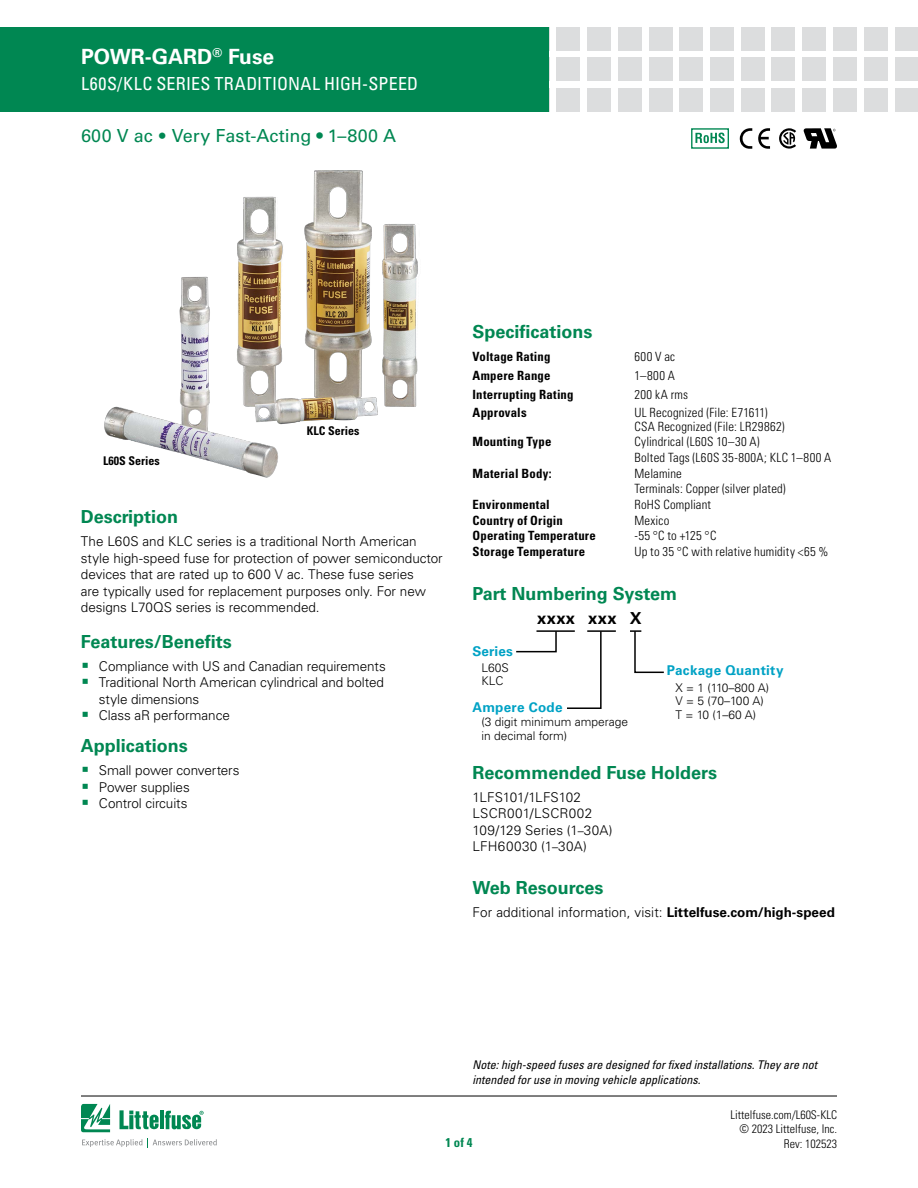
<style>
.page{position:relative;width:918px;height:1188px;background:#fff}
.page>*{position:absolute;margin:0;border:0;box-sizing:border-box;transform-origin:0 0}
.t1{font:700 21px "Univers LT Std";color:#fff}
.FACTS_HEAD{font:700 18px "Univers LT Std";color:#008752}
.t2{font:condensed 18px "Univers LT Std";letter-spacing:.02em;color:#fff}
.PROD_HEAD{font:18px "Univers LT Std";color:#008752}
.t3{font:700 16.5px "Univers LT Std";letter-spacing:.025em;color:#000}
.Body_1{font:300 13.5px/16.5px "Univers LT Std";letter-spacing:-.005em;color:#000}
.Recommended_Fuses_Text{font:300 13.5px/16.5px "Univers LT Std";letter-spacing:.015em;color:#000}
.BODY{font:300 13.5px "Univers LT Std";letter-spacing:.005em;color:#000}
.BODY-2{font:700 13.5px "Univers LT Std";letter-spacing:.02em;color:#00a2c5}
.Body_1-2{font:700 13.5px "Univers LT Std";letter-spacing:.005em;color:#00a2c5}
.Specifications__text{font:300 condensed 12.75px/13.5px "Univers LT Std";letter-spacing:.015em;color:#000}
.Specifications__text-2{font:700 condensed 12.75px "Univers LT Std";letter-spacing:.02em;color:#000}
.t4{font:700 condensed 12.75px "Univers LT Std";color:#008752}
.Recommended_Fuses_Text-2{font:italic condensed 12px/15px "Univers LT Std";color:#000}
.Part_Numbering_description{font:300 12px/13.5px "Univers LT Std";color:#000}
.t5{font:300 condensed 12px/14.4px "Univers LT Std";color:#000;text-align:right}
.Figure_Caption{font:700 condensed 12px "Univers LT Std";color:#000}
.s1{font-family:"Caecilia LT Pro 55 Roman"}
.s2{font-size:12px}
.s3{font-weight:700}
</style>
<div class="page">
<div style="left:557px;top:27px;width:23px;height:23px;background:#dcddde"></div>
<div style="left:557px;top:58px;width:23px;height:23px;background:#dcddde"></div>
<div style="left:557px;top:88px;width:23px;height:24px;background:#dcddde"></div>
<div style="left:587px;top:27px;width:24px;height:23px;background:#dcddde"></div>
<div style="left:587px;top:58px;width:24px;height:23px;background:#dcddde"></div>
<div style="left:587px;top:88px;width:24px;height:24px;background:#dcddde"></div>
<div style="left:618px;top:27px;width:24px;height:23px;background:#dcddde"></div>
<div style="left:618px;top:58px;width:24px;height:23px;background:#dcddde"></div>
<div style="left:618px;top:88px;width:24px;height:24px;background:#dcddde"></div>
<div style="left:649px;top:27px;width:23px;height:23px;background:#dcddde"></div>
<div style="left:649px;top:58px;width:23px;height:23px;background:#dcddde"></div>
<div style="left:649px;top:88px;width:23px;height:24px;background:#dcddde"></div>
<div style="left:679px;top:27px;width:24px;height:23px;background:#dcddde"></div>
<div style="left:679px;top:58px;width:24px;height:23px;background:#dcddde"></div>
<div style="left:679px;top:88px;width:24px;height:24px;background:#dcddde"></div>
<div style="left:710px;top:27px;width:24px;height:23px;background:#dcddde"></div>
<div style="left:710px;top:58px;width:24px;height:23px;background:#dcddde"></div>
<div style="left:710px;top:88px;width:24px;height:24px;background:#dcddde"></div>
<div style="left:741px;top:27px;width:23px;height:23px;background:#dcddde"></div>
<div style="left:741px;top:58px;width:23px;height:23px;background:#dcddde"></div>
<div style="left:741px;top:88px;width:23px;height:24px;background:#dcddde"></div>
<div style="left:772px;top:27px;width:23px;height:23px;background:#dcddde"></div>
<div style="left:772px;top:58px;width:23px;height:23px;background:#dcddde"></div>
<div style="left:772px;top:88px;width:23px;height:24px;background:#dcddde"></div>
<div style="left:833px;top:27px;width:24px;height:23px;background:#dcddde"></div>
<div style="left:833px;top:58px;width:24px;height:23px;background:#dcddde"></div>
<div style="left:833px;top:88px;width:24px;height:24px;background:#dcddde"></div>
<div style="left:802px;top:27px;width:24px;height:23px;background:#dcddde"></div>
<div style="left:802px;top:58px;width:24px;height:23px;background:#dcddde"></div>
<div style="left:802px;top:88px;width:24px;height:24px;background:#dcddde"></div>
<div style="left:864px;top:27px;width:23px;height:23px;background:#dcddde"></div>
<div style="left:864px;top:58px;width:23px;height:23px;background:#dcddde"></div>
<div style="left:864px;top:88px;width:23px;height:24px;background:#dcddde"></div>
<div style="left:895px;top:27px;width:23px;height:23px;background:#dcddde"></div>
<div style="left:895px;top:58px;width:23px;height:23px;background:#dcddde"></div>
<div style="left:895px;top:88px;width:23px;height:24px;background:#dcddde"></div>
<div style="left:0;top:27px;width:549px;height:85px;background:#008752"></div>
<svg style="left:779px;top:128px;width:17px;height:21px"></svg>
<svg style="left:804px;top:128px;width:33px;height:21px"></svg>
<svg style="left:516px;top:632px;width:41px;height:21px"></svg>
<svg style="left:567px;top:632px;width:35px;height:77px"></svg>
<hr style="left:536px;top:630px;width:39px;height:2px;background:#000">
<hr style="left:587px;top:630px;width:29px;height:2px;background:#000">
<svg style="left:630px;top:630px;width:34px;height:44px"></svg>
<img style="left:104px;top:277px;width:174px;height:201px">
<img style="left:202px;top:170px;width:216px;height:263px">
<svg style="left:740px;top:128px;width:12px;height:21px"></svg>
<svg style="left:758px;top:128px;width:12px;height:21px"></svg>
<svg style="left:695px;top:133px;width:30px;height:10px"></svg>
<div style="left:691px;top:128px;width:38px;height:21px;border:1px solid #008752"></div>
<svg style="left:81px;top:1104px;width:29px;height:28px"></svg>
<hr style="left:160px;top:1111px;width:4px;height:18px;background:#008752">
<svg style="left:165px;top:1111px;width:39px;height:18px"></svg>
<svg style="left:120px;top:1110px;width:39px;height:19px"></svg>
<svg style="left:82px;top:1139px;width:60px;height:8px"></svg>
<svg style="left:152px;top:1139px;width:65px;height:7px"></svg>
<hr style="left:81px;top:1096px;width:756px;height:1px;background:#000">
<h1 class="t1" style="left:81px;top:44px;width:195px">POWR-GARD<sup>®</sup> Fuse</h1>
<h2 class="t2" style="left:81px;top:72px;width:339px">L60S/KLC SERIES TRADITIONAL HIGH-SPEED</h2>
<p class="PROD_HEAD" style="left:81px;top:125px;width:317px">600 V ac <span class="s1">•</span> Very Fast-Acting • 1–800 A</p>
<p class="Figure_Caption" style="left:103px;top:453px;width:58px">L60S Series</p>
<p class="Figure_Caption" style="left:307px;top:424px;width:54px">KLC Series</p>
<p class="FACTS_HEAD" style="left:81px;top:506px;width:99px">Description</p>
<p class="Body_1" style="left:81px;top:533px;width:363px">The L60S and KLC series is a traditional North American style high-speed fuse for protection of power semiconductor devices that are rated up to 600 V ac. These fuse series<br>are typically used for replacement purposes only. For new designs L70QS series is recommended.</p>
<p class="FACTS_HEAD" style="left:81px;top:631px;width:152px">Features/Benefits</p>
<p class="Body_1" style="left:99px;top:658px;width:288px">Compliance with US and Canadian requirements</p>
<p class="Body_1" style="left:99px;top:674px;width:287px">Traditional North American cylindrical and bolted style dimensions</p>
<p class="Body_1" style="left:99px;top:707px;width:132px">Class aR performance</p>
<p class="FACTS_HEAD" style="left:81px;top:735px;width:109px">Applications</p>
<p class="Body_1" style="left:99px;top:762px;width:142px">Small power converters</p>
<p class="Body_1" style="left:99px;top:779px;width:92px">Power supplies</p>
<p class="Body_1" style="left:99px;top:795px;width:90px">Control circuits</p>
<p class="FACTS_HEAD" style="left:472px;top:321px;width:122px">Specifications</p>
<p class="Specifications__text-2" style="left:472px;top:349px;width:80px">Voltage Rating</p>
<p class="Specifications__text" style="left:634px;top:350px;width:42px">600 V ac</p>
<p class="Specifications__text-2" style="left:472px;top:368px;width:80px">Ampere Range</p>
<p class="Specifications__text" style="left:635px;top:369px;width:42px">1–800 A</p>
<p class="Specifications__text-2" style="left:472px;top:386px;width:103px">Interrupting Rating</p>
<p class="Specifications__text" style="left:635px;top:387px;width:55px">200 kA rms</p>
<p class="Specifications__text-2" style="left:472px;top:405px;width:56px">Approvals</p>
<p class="Specifications__text" style="left:634px;top:406px;width:152px">UL Recognized (File: E71611)<br>CSA Recognized (File: LR29862)</p>
<p class="Specifications__text-2" style="left:472px;top:434px;width:81px">Mounting Type</p>
<p class="Specifications__text" style="left:635px;top:435px;width:127px">Cylindrical (L60S 10–30 A)</p>
<p class="Specifications__text" style="left:634px;top:451px;width:198px">Bolted Tags (L60S 35-800A; KLC 1–800 A</p>
<p class="Specifications__text-2" style="left:472px;top:465px;width:81px">Material Body:</p>
<p class="Specifications__text" style="left:635px;top:466px;width:49px">Melamine</p>
<p class="Specifications__text" style="left:634px;top:482px;width:153px">Terminals: Copper (silver plated)</p>
<p class="Specifications__text-2" style="left:472px;top:497px;width:79px">Environmental</p>
<p class="Specifications__text" style="left:634px;top:498px;width:78px">RoHS Compliant</p>
<p class="Specifications__text-2" style="left:472px;top:512px;width:92px">Country of Origin</p>
<p class="Specifications__text" style="left:635px;top:513px;width:36px">Mexico</p>
<p class="Specifications__text-2" style="left:472px;top:528px;width:125px">Operating Temperature</p>
<p class="Specifications__text" style="left:635px;top:529px;width:83px">-55 °C to +125 °C</p>
<p class="Specifications__text-2" style="left:472px;top:544px;width:114px">Storage Temperature</p>
<p class="Specifications__text" style="left:635px;top:545px;width:196px">Up to 35 °C with relative humidity &lt;65 %</p>
<p class="FACTS_HEAD" style="left:472px;top:583px;width:206px">Part Numbering System</p>
<p class="t3" style="left:537px;top:608px;width:106px">xxxx xxx X</p>
<p class="Body_1-2" style="left:472px;top:643px;width:42px">Series</p>
<p class="Part_Numbering_description" style="left:481px;top:661px;width:29px">L60S<br>KLC</p>
<p class="BODY-2" style="left:472px;top:699px;width:92px">Ampere Code</p>
<p class="Part_Numbering_description" style="left:481px;top:715px;width:148px">(3 digit minimum amperage in decimal form)</p>
<p class="BODY-2" style="left:667px;top:662px;width:118px">Package Quantity</p>
<p class="Part_Numbering_description" style="left:676px;top:681px;width:95px">X = 1 (110–800 A)<br>V = 5 (70–100 A)<br>T = 10 (1–60 A)</p>
<p class="FACTS_HEAD" style="left:472px;top:762px;width:246px">Recommended Fuse Holders</p>
<p class="Recommended_Fuses_Text" style="left:472px;top:789px;width:142px">1LFS101/1LFS102<br>LSCR001/LSCR002<br>109/129 Series (1<span class="s2">–</span>30A)<br>LFH60030 (1<span class="s2">–</span>30A)</p>
<p class="FACTS_HEAD" style="left:472px;top:877px;width:132px">Web Resources</p>
<p class="BODY" style="left:472px;top:904px;width:364px">For additional information, visit: <span class="s3">Littelfuse.com/high-speed</span></p>
<p class="Recommended_Fuses_Text-2" style="left:472px;top:1057px;width:346px">Note: high-speed fuses are designed for fixed installations. They are not intended for use in moving vehicle applications.</p>
<p class="t5" style="left:730px;top:1107px;width:108px">Littelfuse.com/L60S-KLC © 2023 Littelfuse, Inc.</p>
<p class="t4" style="left:445px;top:1134px;width:29px">1 of 4</p>
<p class="t5" style="left:784px;top:1136px;width:55px">Rev: 102523</p>
</div>
